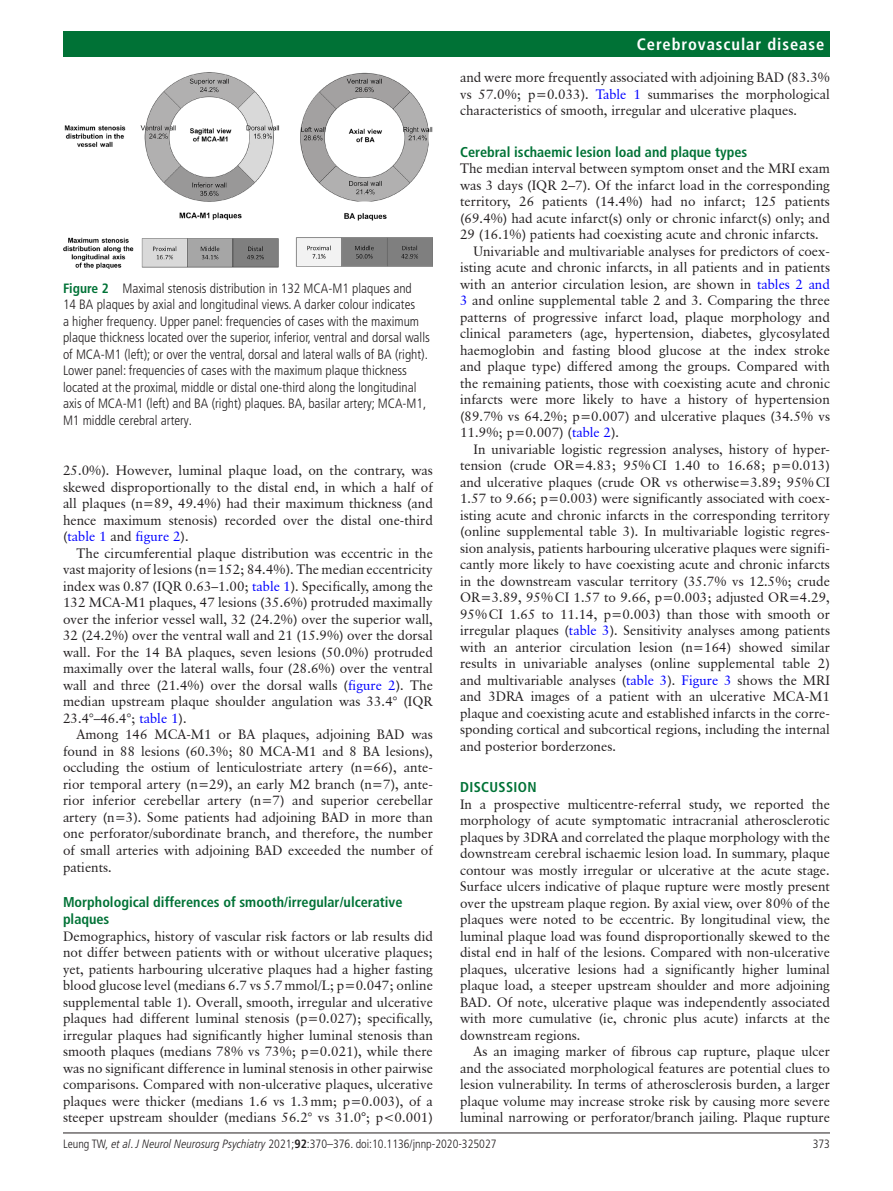
<style>
.page{position:relative;width:893px;height:1191px;background:#fff}
.page>*{position:absolute;margin:0;border:0;box-sizing:border-box;transform-origin:0 0}
.t1{font:700 condensed 16.5px "Frutiger LT Pro";letter-spacing:.055em;color:#fff}
.t2{font:700 condensed 14.25px/17.2px "Frutiger LT Pro";color:#007236}
.t3{font:700 condensed 14.25px "Frutiger LT Pro";letter-spacing:.025em;color:#007236}
.t4{font:13.5px/16.5px "Classical Garamond BT";color:#231f20;text-align:justify}
.t5{font:300 condensed 13.5px/16.5px "Frutiger LT Pro";color:#231f20}
.t6{font:300 condensed 12px "Frutiger LT Pro";color:#231f20}
.s1{font-weight:700;color:#007236}
.s2{color:#00f}
.s3{font-weight:700}
.s4{font-style:italic}
</style>
<div class="page">
<hr style="left:63px;top:1132px;width:767px;height:1px;background:#231f20">
<div style="left:63px;top:31px;width:767px;height:25px;background:#007236"></div>
<img style="left:63px;top:72px;width:370px;height:197px">
<p class="t5" style="left:63px;top:280px;width:368px"><span class="s1">Figure 2</span> Maximal stenosis distribution in 132 MCA-M1 plaques and<br>14 BA plaques by axial and longitudinal views. A darker colour indicates<br>a higher frequency. Upper panel: frequencies of cases with the maximum plaque thickness located over the superior, inferior, ventral and dorsal walls of MCA-M1 (left); or over the ventral, dorsal and lateral walls of BA (right).<br>Lower panel: frequencies of cases with the maximum plaque thickness located at the proximal, middle or distal one-third along the longitudinal axis of MCA-M1 (left) and BA (right) plaques. BA, basilar artery; MCA-M1, M1 middle cerebral artery.</p>
<p class="t4" style="left:63px;top:462px;width:371px">25.0%). However, luminal plaque load, on the contrary, was skewed disproportionally to the distal end, in which a half of all plaques (n=89, 49.4%) had their maximum thickness (and hence maximum stenosis) recorded over the distal one-third (<span class="s2">table 1</span> and <span class="s2">figure 2</span>).</p>
<p class="t4" style="left:63px;top:545px;width:371px;text-indent:14px">The circumferential plaque distribution was eccentric in the vast majority of lesions (n=152; 84.4%). The median eccentricity index was 0.87 (IQR 0.63–1.00; <span class="s2">table 1</span>). Specifically, among the 132 MCA-M1 plaques, 47 lesions (35.6%) protruded maximally over the inferior vessel wall, 32 (24.2%) over the superior wall, 32 (24.2%) over the ventral wall and 21 (15.9%) over the dorsal wall. For the 14 BA plaques, seven lesions (50.0%) protruded maximally over the lateral walls, four (28.6%) over the ventral wall and three (21.4%) over the dorsal walls (<span class="s2">figure 2</span>). The median upstream plaque shoulder angulation was 33.4° (IQR 23.4°–46.4°; <span class="s2">table 1</span>).</p>
<p class="t4" style="left:63px;top:726px;width:371px;text-indent:14px">Among 146 MCA-M1 or BA plaques, adjoining BAD was found in 88 lesions (60.3%; 80 MCA-M1 and 8 BA lesions), occluding the ostium of lenticulostriate artery (n=66), ante&shy;rior temporal artery (n=29), an early M2 branch (n=7), ante&shy;rior inferior cerebellar artery (n=7) and superior cerebellar artery (n=3). Some patients had adjoining BAD in more than one perforator/subordinate branch, and therefore, the number of small arteries with adjoining BAD exceeded the number of patients.</p>
<p class="t2" style="left:63px;top:893px;width:341px">Morphological differences of smooth/irregular/ulcerative plaques</p>
<p class="t4" style="left:63px;top:927px;width:371px">Demographics, history of vascular risk factors or lab results did not differ between patients with or without ulcerative plaques; yet, patients harbouring ulcerative plaques had a higher fasting blood glucose level (medians 6.7 vs 5.7mmol/L; p=0.047; online supplemental table 1). Overall, smooth, irregular and ulcerative plaques had different luminal stenosis (p=0.027); specifically, irregular plaques had significantly higher luminal stenosis than smooth plaques (medians 78% vs 73%; p=0.021), while there was no significant difference in luminal stenosis in other pairwise comparisons. Compared with non-ulcerative plaques, ulcerative plaques were thicker (medians 1.6 vs 1.3mm; p=0.003), of a steeper upstream shoulder (medians 56.2° vs 31.0<span class="s3">°</span>; p&lt;0.001)</p>
<p class="t1" style="left:637px;top:34px;width:189px">Cerebrovascular disease</p>
<p class="t4" style="left:460px;top:69px;width:371px">and were more frequently associated with adjoining BAD (83.3% vs 57.0%; p=0.033). <span class="s2">Table 1</span> summarises the morphological characteristics of smooth, irregular and ulcerative plaques.</p>
<p class="t2" style="left:460px;top:143px;width:289px">Cerebral ischaemic lesion load and plaque types</p>
<p class="t4" style="left:460px;top:160px;width:371px">The median interval between symptom onset and the MRI exam</p>
<p class="t4" style="left:460px;top:176px;width:371px">was 3 days (IQR 2–7). Of the infarct load in the corresponding</p>
<p class="t4" style="left:460px;top:193px;width:371px">territory, 26 patients (14.4%) had no infarct; 125 patients</p>
<p class="t4" style="left:460px;top:209px;width:371px">(69.4%) had acute infarct(s) only or chronic infarct(s) only; and</p>
<p class="t4" style="left:460px;top:226px;width:360px">29 (16.1%) patients had coexisting acute and chronic infarcts.</p>
<p class="t4" style="left:474px;top:242px;width:358px">Univariable and multivariable analyses for predictors of coex-</p>
<p class="t4" style="left:460px;top:259px;width:371px">isting acute and chronic infarcts, in all patients and in patients</p>
<p class="t4" style="left:460px;top:275px;width:371px">with an anterior circulation lesion, are shown in <span class="s2">tables 2 and</span></p>
<p class="t4" style="left:460px;top:292px;width:371px"><span class="s2">3</span> and online supplemental table 2 and 3. Comparing the three</p>
<p class="t4" style="left:460px;top:308px;width:371px">patterns of progressive infarct load, plaque morphology and</p>
<p class="t4" style="left:460px;top:325px;width:371px">clinical parameters (age, hypertension, diabetes, glycosylated</p>
<p class="t4" style="left:460px;top:341px;width:371px">haemoglobin and fasting blood glucose at the index stroke</p>
<p class="t4" style="left:460px;top:358px;width:371px">and plaque type) differed among the groups. Compared with</p>
<p class="t4" style="left:460px;top:374px;width:371px">the remaining patients, those with coexisting acute and chronic</p>
<p class="t4" style="left:460px;top:391px;width:371px">infarcts were more likely to have a history of hypertension</p>
<p class="t4" style="left:460px;top:407px;width:371px">(89.7% vs 64.2%; p=0.007) and ulcerative plaques (34.5% vs</p>
<p class="t4" style="left:460px;top:424px;width:161px">11.9%; p=0.007) (<span class="s2">table 2</span>).</p>
<p class="t4" style="left:474px;top:440px;width:358px">In univariable logistic regression analyses, history of hyper-</p>
<p class="t4" style="left:460px;top:457px;width:371px">tension (crude OR=4.83; 95%CI 1.40 to 16.68; p=0.013)</p>
<p class="t4" style="left:460px;top:473px;width:371px">and ulcerative plaques (crude OR vs otherwise=3.89; 95%CI</p>
<p class="t4" style="left:460px;top:490px;width:371px">1.57 to 9.66; p=0.003) were significantly associated with coex-</p>
<p class="t4" style="left:460px;top:506px;width:371px">isting acute and chronic infarcts in the corresponding territory</p>
<p class="t4" style="left:460px;top:523px;width:371px">(online supplemental table 3). In multivariable logistic regres-</p>
<p class="t4" style="left:460px;top:539px;width:371px">sion analysis, patients harbouring ulcerative plaques were signifi-</p>
<p class="t4" style="left:460px;top:556px;width:371px">cantly more likely to have coexisting acute and chronic infarcts</p>
<p class="t4" style="left:460px;top:572px;width:371px">in the downstream vascular territory (35.7% vs 12.5%; crude</p>
<p class="t4" style="left:460px;top:589px;width:371px">OR=3.89, 95%CI 1.57 to 9.66, p=0.003; adjusted OR=4.29,</p>
<p class="t4" style="left:460px;top:605px;width:371px">95%CI 1.65 to 11.14, p=0.003) than those with smooth or</p>
<p class="t4" style="left:460px;top:622px;width:371px">irregular plaques (<span class="s2">table 3</span>). Sensitivity analyses among patients</p>
<p class="t4" style="left:460px;top:638px;width:371px">with an anterior circulation lesion (n=164) showed similar</p>
<p class="t4" style="left:460px;top:655px;width:371px">results in univariable analyses (online supplemental table 2)</p>
<p class="t4" style="left:460px;top:671px;width:371px">and multivariable analyses (<span class="s2">table 3</span>). <span class="s2">Figure 3</span> shows the MRI</p>
<p class="t4" style="left:460px;top:688px;width:371px">and 3DRA images of a patient with an ulcerative MCA-M1</p>
<p class="t4" style="left:460px;top:704px;width:371px">plaque and coexisting acute and established infarcts in the corre-</p>
<p class="t4" style="left:460px;top:721px;width:371px">sponding cortical and subcortical regions, including the internal</p>
<p class="t4" style="left:460px;top:737px;width:158px">and posterior borderzones.</p>
<p class="t3" style="left:460px;top:778px;width:78px">DISCUSSION</p>
<p class="t4" style="left:460px;top:795px;width:371px">In a prospective multicentre-referral study, we reported the morphology of acute symptomatic intracranial atherosclerotic plaques by 3DRA and correlated the plaque morphology with the downstream cerebral ischaemic lesion load. In summary, plaque contour was mostly irregular or ulcerative at the acute stage.<br>Surface ulcers indicative of plaque rupture were mostly present over the upstream plaque region. By axial view, over 80% of the plaques were noted to be eccentric. By longitudinal view, the luminal plaque load was found disproportionally skewed to the distal end in half of the lesions. Compared with non-ulcerative plaques, ulcerative lesions had a significantly higher luminal plaque load, a steeper upstream shoulder and more adjoining BAD. Of note, ulcerative plaque was independently associated with more cumulative (ie, chronic plus acute) infarcts at the downstream regions.</p>
<p class="t4" style="left:460px;top:1043px;width:371px;text-indent:14px">As an imaging marker of fibrous cap rupture, plaque ulcer and the associated morphological features are potential clues to lesion vulnerability. In terms of atherosclerosis burden, a larger plaque volume may increase stroke risk by causing more severe luminal narrowing or perforator/branch jailing. Plaque rupture</p>
<p class="t6" style="left:63px;top:1136px;width:435px">Leung TW<span class="s4">, et al</span>. <span class="s4">J Neurol Neurosurg Psychiatry</span> 2021;<span class="s3">92</span>:370–376. doi:10.1136/jnnp-2020-325027</p>
<p class="t6" style="left:813px;top:1136px;width:19px">373</p>
</div>
